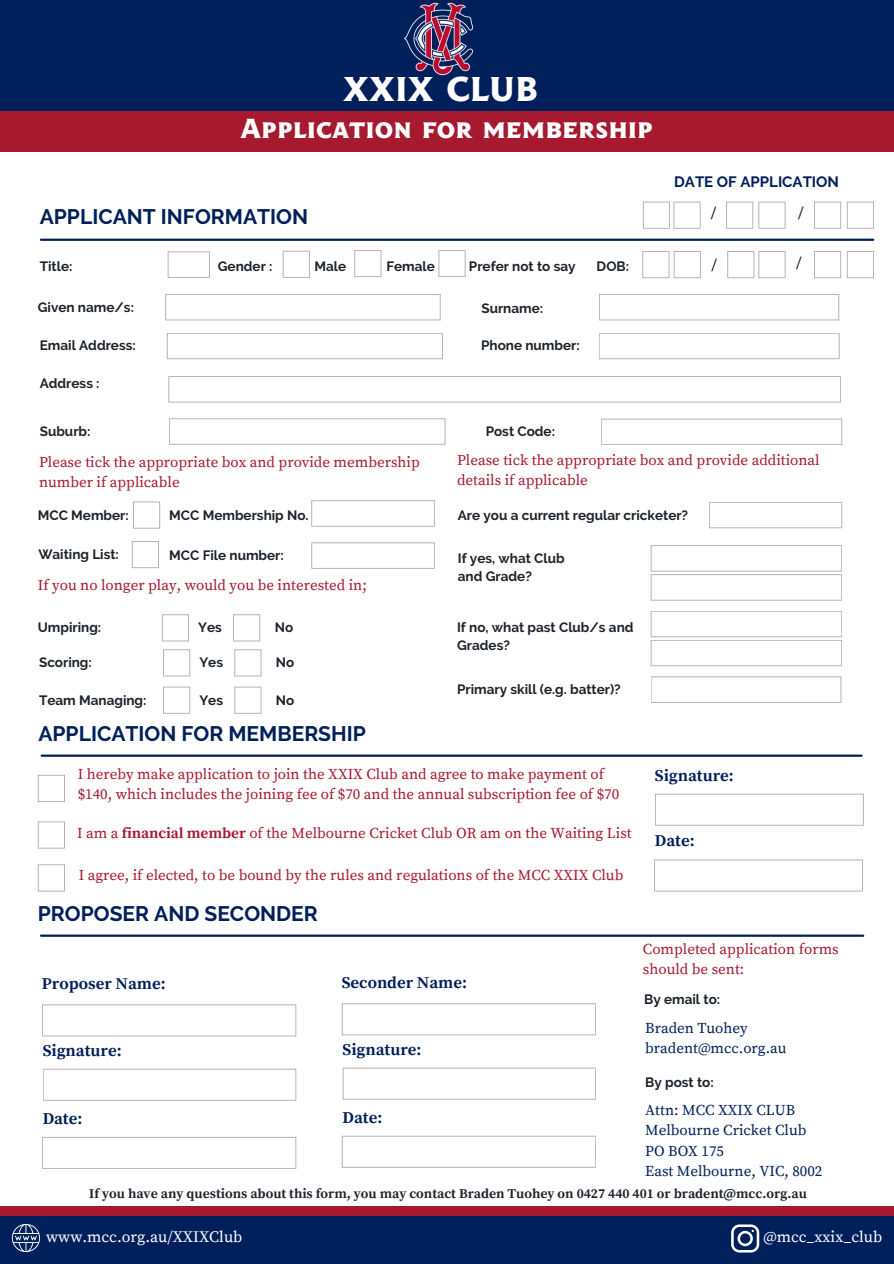
<style>
.page{position:relative;width:894px;height:1264px;background:#fff}
.page>*{position:absolute;margin:0;border:0;box-sizing:border-box;transform-origin:0 0}
.t1{font:30px "Hebden Incised";color:#fff}
.t2{font:24px "Hebden Incised";color:#fff}
.t3{font:700 21px "Raleway";color:#00205b}
.t4{font:700 16.5px "Source Serif Pro";color:#00205b}
.t5{font:15.9px "Source Serif Pro";color:#fff}
.t6{font:15px/20.2px "Source Serif Pro";color:#a6192e}
.t7{font:15px/20.2px "Source Serif Pro";color:#00205b}
.t8{font:700 15px "Raleway";color:#00205b}
.t9{font:700 13.5px/18px "Raleway";color:#1e232b}
.t10{font:700 13.5px "Source Serif Pro";color:#1e232b}
.t11{font:500 13.5px "Montserrat";color:#1e232b}
.s1{font-weight:700}
</style>
<div class="page">
<div style="left:0;top:1206px;width:893px;height:25px;background:#a6192e"></div>
<div style="left:0;top:1216px;width:893px;height:47px;background:#00205b"></div>
<div style="left:0;top:0;width:893px;height:111px;background:#00205b"></div>
<svg style="left:169px;top:418px;width:276px;height:27px"></svg>
<svg style="left:601px;top:418px;width:241px;height:27px"></svg>
<svg style="left:167px;top:333px;width:275px;height:26px"></svg>
<svg style="left:599px;top:333px;width:240px;height:26px"></svg>
<img style="left:404px;top:2px;width:70px;height:74px">
<div style="left:0;top:111px;width:893px;height:40px;background:#a6192e"></div>
<svg style="left:12px;top:1223px;width:28px;height:28px"></svg>
<svg style="left:731px;top:1224px;width:28px;height:28px"></svg>
<svg style="left:168px;top:376px;width:672px;height:26px"></svg>
<svg style="left:132px;top:541px;width:27px;height:27px"></svg>
<svg style="left:311px;top:500px;width:123px;height:26px"></svg>
<svg style="left:133px;top:501px;width:27px;height:27px"></svg>
<svg style="left:311px;top:542px;width:123px;height:27px"></svg>
<hr style="left:41px;top:239px;width:832px;height:2px;background:#00205b">
<svg style="left:38px;top:774px;width:27px;height:28px"></svg>
<svg style="left:38px;top:821px;width:27px;height:27px"></svg>
<hr style="left:42px;top:754px;width:819px;height:2px;background:#00205b">
<svg style="left:38px;top:864px;width:27px;height:27px"></svg>
<svg style="left:642px;top:251px;width:58px;height:27px"></svg>
<svg style="left:846px;top:251px;width:27px;height:27px"></svg>
<svg style="left:727px;top:251px;width:58px;height:27px"></svg>
<svg style="left:814px;top:251px;width:26px;height:27px"></svg>
<svg style="left:643px;top:202px;width:57px;height:27px"></svg>
<svg style="left:726px;top:202px;width:59px;height:27px"></svg>
<svg style="left:814px;top:202px;width:26px;height:27px"></svg>
<svg style="left:846px;top:202px;width:27px;height:27px"></svg>
<svg style="left:165px;top:294px;width:275px;height:26px"></svg>
<svg style="left:599px;top:294px;width:240px;height:26px"></svg>
<svg style="left:168px;top:251px;width:42px;height:27px"></svg>
<svg style="left:282px;top:251px;width:28px;height:27px"></svg>
<svg style="left:354px;top:250px;width:27px;height:27px"></svg>
<svg style="left:438px;top:250px;width:27px;height:27px"></svg>
<svg style="left:709px;top:502px;width:133px;height:26px"></svg>
<svg style="left:650px;top:545px;width:192px;height:55px"></svg>
<svg style="left:650px;top:611px;width:192px;height:55px"></svg>
<svg style="left:651px;top:676px;width:190px;height:26px"></svg>
<svg style="left:233px;top:614px;width:27px;height:27px"></svg>
<svg style="left:162px;top:614px;width:27px;height:27px"></svg>
<svg style="left:234px;top:649px;width:27px;height:27px"></svg>
<svg style="left:163px;top:649px;width:27px;height:27px"></svg>
<svg style="left:234px;top:686px;width:27px;height:27px"></svg>
<svg style="left:163px;top:686px;width:27px;height:27px"></svg>
<hr style="left:41px;top:934px;width:821px;height:2px;background:#00205b">
<svg style="left:655px;top:793px;width:208px;height:32px"></svg>
<svg style="left:654px;top:859px;width:208px;height:32px"></svg>
<svg style="left:42px;top:1004px;width:254px;height:32px"></svg>
<svg style="left:43px;top:1068px;width:253px;height:32px"></svg>
<svg style="left:42px;top:1136px;width:254px;height:32px"></svg>
<svg style="left:342px;top:1003px;width:254px;height:32px"></svg>
<svg style="left:342px;top:1067px;width:254px;height:32px"></svg>
<svg style="left:342px;top:1135px;width:254px;height:32px"></svg>
<p class="t1" style="left:343px;top:71px;width:196px">XXIX CLUB</p>
<h1 class="t2" style="left:240px;top:114px;width:414px">Application for membership</h1>
<p class="t3" style="left:40px;top:204px;width:270px">APPLICANT INFORMATION</p>
<p class="t8" style="left:674px;top:173px;width:166px">DATE OF APPLICATION</p>
<h6 class="t11" style="left:710px;top:205px;width:6px">/</h6>
<p class="t11" style="left:798px;top:205px;width:6px">/</p>
<h6 class="t9" style="left:40px;top:257px;width:34px">Title:</h6>
<p class="t9" style="left:218px;top:257px;width:56px">Gender :</p>
<p class="t9" style="left:314px;top:257px;width:33px">Male</p>
<p class="t9" style="left:386px;top:257px;width:50px">Female</p>
<p class="t9" style="left:469px;top:257px;width:108px">Prefer not to say</p>
<p class="t9" style="left:38px;top:298px;width:98px">Given name/s:</p>
<p class="t9" style="left:481px;top:299px;width:63px">Surname:</p>
<p class="t9" style="left:40px;top:336px;width:97px">Email Address:</p>
<p class="t9" style="left:40px;top:374px;width:61px">Address :</p>
<h3 class="t9" style="left:40px;top:422px;width:52px">Suburb:</h3>
<p class="t9" style="left:481px;top:336px;width:100px">Phone number:</p>
<p class="t9" style="left:485px;top:422px;width:71px">Post Code:</p>
<p class="t9" style="left:596px;top:257px;width:34px">DOB:</p>
<p class="t11" style="left:711px;top:257px;width:6px">/</p>
<p class="t11" style="left:796px;top:254px;width:6px">/</p>
<p class="t6" style="left:39px;top:452px;width:382px">Please tick the appropriate box and provide membership number if applicable</p>
<p class="t9" style="left:38px;top:506px;width:92px">MCC Member:</p>
<p class="t9" style="left:169px;top:506px;width:141px">MCC Membership No.</p>
<p class="t9" style="left:38px;top:545px;width:82px">Waiting List:</p>
<p class="t9" style="left:169px;top:546px;width:116px">MCC File number:</p>
<h5 class="t6" style="left:38px;top:575px;width:330px">If you no longer play, would you be interested in;</h5>
<h6 class="t9" style="left:38px;top:618px;width:65px">Umpiring:</h6>
<h5 class="t9" style="left:198px;top:618px;width:25px">Yes</h5>
<h3 class="t9" style="left:275px;top:618px;width:20px">No</h3>
<h5 class="t9" style="left:39px;top:653px;width:54px">Scoring:</h5>
<h5 class="t9" style="left:199px;top:653px;width:25px">Yes</h5>
<h5 class="t9" style="left:276px;top:653px;width:20px">No</h5>
<h5 class="t9" style="left:39px;top:691px;width:109px">Team Managing:</h5>
<h5 class="t9" style="left:199px;top:691px;width:25px">Yes</h5>
<h5 class="t9" style="left:276px;top:691px;width:20px">No</h5>
<p class="t6" style="left:457px;top:450px;width:364px">Please tick the appropriate box and provide additional details if applicable</p>
<p class="t9" style="left:457px;top:506px;width:232px">Are you a current regular cricketer?</p>
<p class="t9" style="left:457px;top:549px;width:108px">If yes, what Club</p>
<h3 class="t9" style="left:457px;top:567px;width:75px">and Grade?</h3>
<h6 class="t9" style="left:457px;top:618px;width:178px">If no, what past Club/s and<br>Grades?</h6>
<h6 class="t9" style="left:457px;top:680px;width:165px">Primary skill (e.g. batter)?</h6>
<p class="t3" style="left:38px;top:721px;width:329px">APPLICATION FOR MEMBERSHIP</p>
<p class="t6" style="left:78px;top:764px;width:543px">I hereby make application to join the XXIX Club and agree to make payment of $140, which includes the joining fee of $70 and the annual subscription fee of $70</p>
<p class="t6" style="left:77px;top:823px;width:556px">I am a <span class="s1">financial member</span> of the Melbourne Cricket Club OR am on the Waiting List</p>
<p class="t6" style="left:79px;top:865px;width:546px">I agree, if elected, to be bound by the rules and regulations of the MCC XXIX Club</p>
<h6 class="t3" style="left:38px;top:901px;width:281px">PROPOSER AND SECONDER</h6>
<p class="t4" style="left:42px;top:974px;width:125px">Proposer Name:</p>
<p class="t4" style="left:342px;top:972px;width:127px">Seconder Name:</p>
<p class="t4" style="left:43px;top:1040px;width:80px">Signature:</p>
<h6 class="t4" style="left:342px;top:1039px;width:80px">Signature:</h6>
<h6 class="t4" style="left:43px;top:1108px;width:41px">Date:</h6>
<p class="t4" style="left:342px;top:1107px;width:41px">Date:</p>
<p class="t4" style="left:654px;top:765px;width:80px">Signature:</p>
<p class="t4" style="left:654px;top:830px;width:41px">Date:</p>
<p class="t6" style="left:642px;top:939px;width:197px">Completed application forms should be sent:</p>
<p class="t9" style="left:644px;top:990px;width:77px">By email to:</p>
<h6 class="t7" style="left:645px;top:1018px;width:143px">Braden Tuohey bradent@mcc.org.au</h6>
<p class="t9" style="left:645px;top:1072px;width:70px">By post to:</p>
<p class="t7" style="left:645px;top:1100px;width:178px">Attn: MCC XXIX CLUB<br>Melbourne Cricket Club<br>PO BOX 175<br>East Melbourne, VIC, 8002</p>
<p class="t10" style="left:89px;top:1185px;width:719px">If you have any questions about this form, you may contact Braden Tuohey on 0427 440 401 or bradent@mcc.org.au</p>
<h2 class="t5" style="left:46px;top:1227px;width:198px">www.mcc.org.au/XXIXClub</h2>
<h4 class="t5" style="left:763px;top:1227px;width:120px">@mcc_xxix_club</h4>
</div>
